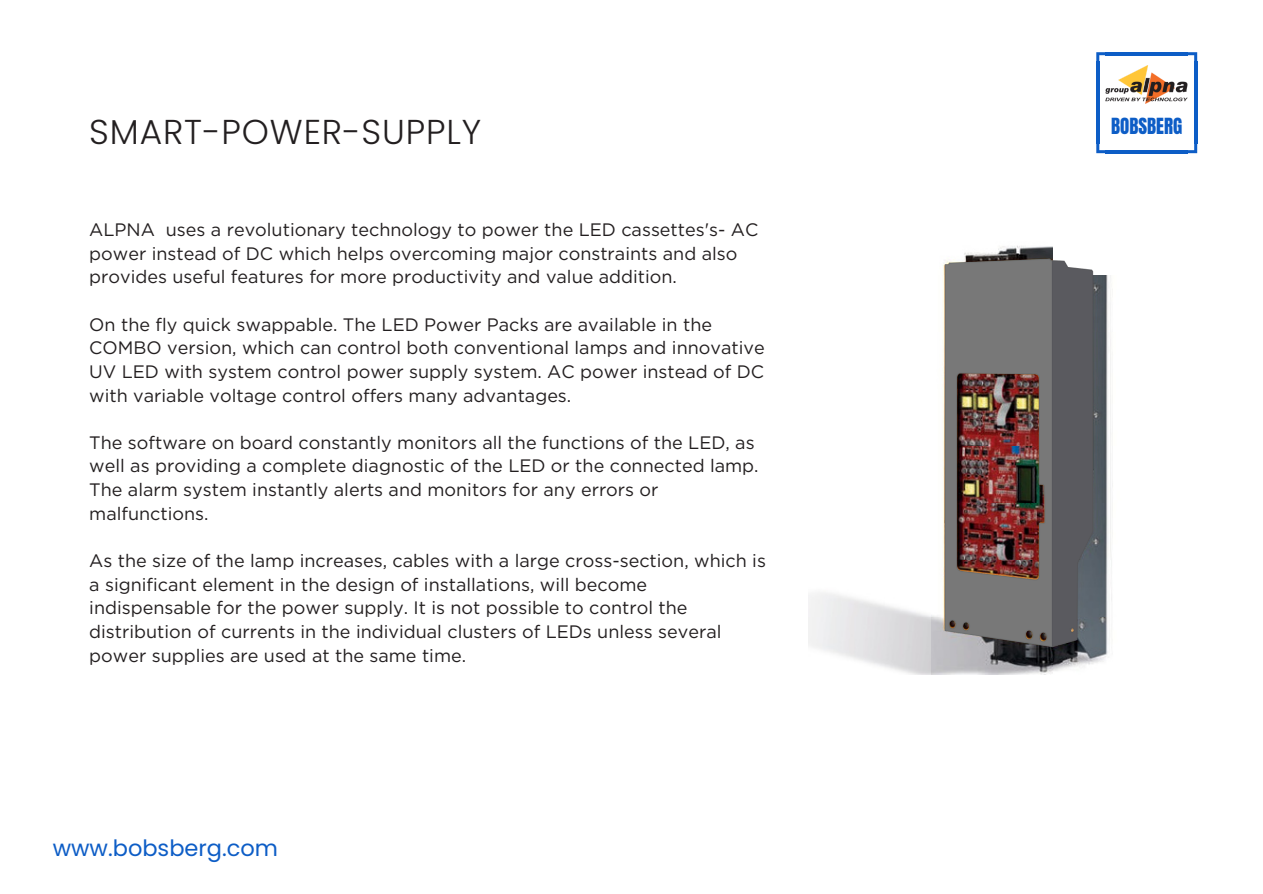
<style>
.page{position:relative;width:1263px;height:894px;background:#fff}
.page>*{position:absolute;margin:0;border:0;box-sizing:border-box;transform-origin:0 0}
.t1{font:300 34.5px "Poppins";letter-spacing:.025em;color:#231f20}
.t2{font:22.5px "Poppins";color:#0d5dc6}
.t3{font:18.9px "Anton";color:#0d5dc6}
.t4{font:18px/23.7px "Gotham";color:#231f20}
</style>
<div class="page">
<img style="left:998px;top:245px;width:54px;height:5px">
<img style="left:1101px;top:276px;width:12px;height:284px">
<img style="left:809px;top:560px;width:303px;height:114px">
<img style="left:937px;top:250px;width:164px;height:405px">
<img style="left:1105px;top:65px;width:83px;height:39px">
<hr style="left:1194px;top:61px;width:3px;height:83px;background:#0d5dc6">
<hr style="left:1096px;top:61px;width:3px;height:83px;background:#0d5dc6">
<hr style="left:1105px;top:52px;width:83px;height:3px;background:#0d5dc6">
<hr style="left:1105px;top:150px;width:83px;height:3px;background:#0d5dc6">
<svg style="left:1188px;top:52px;width:9px;height:9px"></svg>
<svg style="left:1096px;top:52px;width:9px;height:9px"></svg>
<svg style="left:1188px;top:144px;width:9px;height:9px"></svg>
<svg style="left:1096px;top:144px;width:9px;height:9px"></svg>
<p class="t1" style="left:89px;top:108px;width:393px">SMART-POWER-SUPPLY</p>
<p class="t4" style="left:89px;top:218px;width:671px">ALPNA uses a revolutionary technology to power the LED cassettes's- AC power instead of DC which helps overcoming major constraints and also provides useful features for more productivity and value addition.</p>
<p class="t4" style="left:89px;top:312px;width:677px">On the fly quick swappable. The LED Power Packs are available in the COMBO version, which can control both conventional lamps and innovative UV LED with system control power supply system. AC power instead of DC with variable voltage control offers many advantages.</p>
<p class="t4" style="left:89px;top:430px;width:671px">The software on board constantly monitors all the functions of the LED, as well as providing a complete diagnostic of the LED or the connected lamp.<br>The alarm system instantly alerts and monitors for any errors or malfunctions.</p>
<p class="t4" style="left:89px;top:548px;width:678px">As the size of the lamp increases, cables with a large cross-section, which is a significant element in the design of installations, will become indispensable for the power supply. It is not possible to control the distribution of currents in the individual clusters of LEDs unless several power supplies are used at the same time.</p>
<p class="t2" style="left:53px;top:832px;width:227px">www.bobsberg.com</p>
<p class="t3" style="left:1111px;top:113px;width:73px">BOBSBERG</p>
</div>
